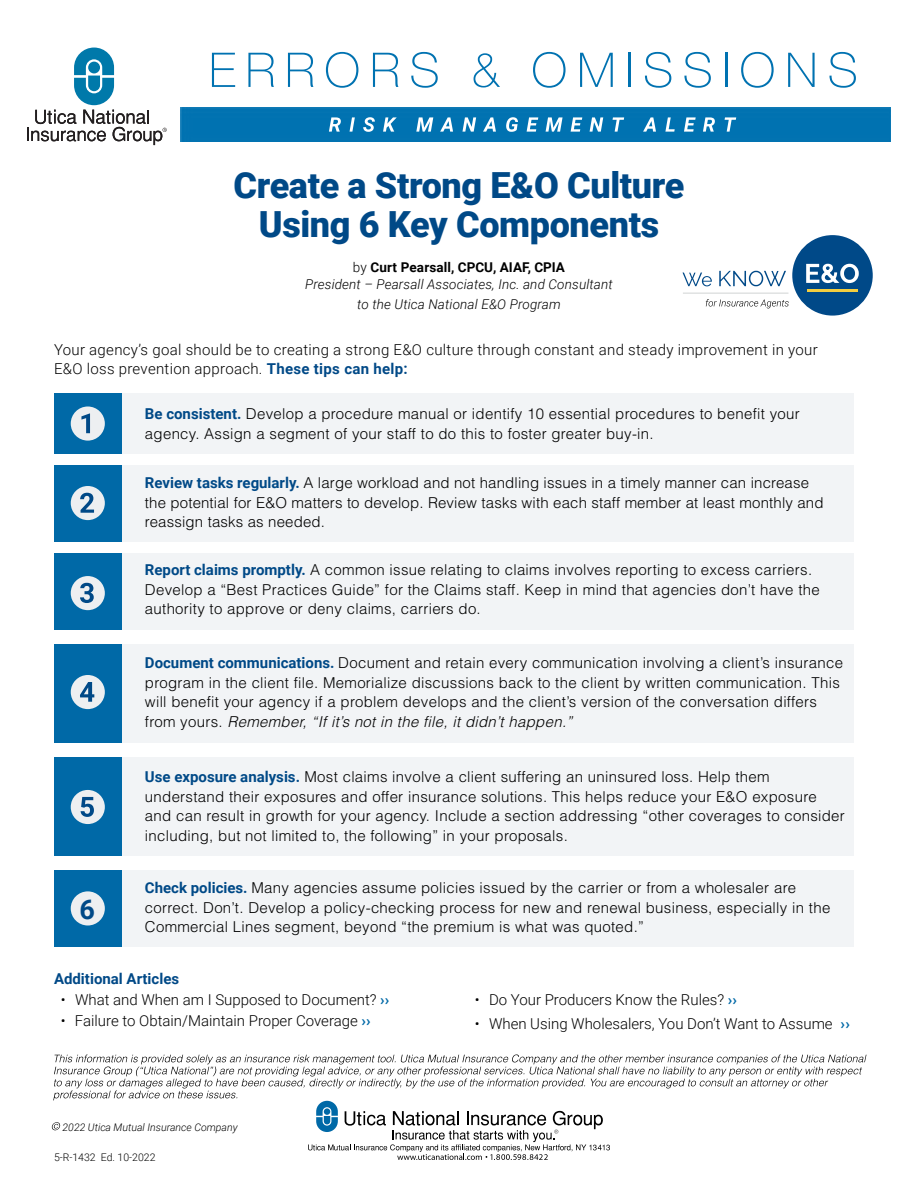
<style>
.page{position:relative;width:918px;height:1188px;background:#fff}
.page>*{position:absolute;margin:0;border:0;box-sizing:border-box;transform-origin:0 0}
.t1{font:900 36px/39px "Roboto";letter-spacing:-.01em;color:#004987;text-align:center}
.t2{font:700 27px "Roboto";color:#004987}
.t3{font:300 15px/19.5px "Helvetica LT Std";letter-spacing:.02em;color:#000}
.t4{font:300 15px "Roboto";color:#000}
.t5{font:300 15px/19.5px "Roboto";letter-spacing:.02em;color:#000}
.t6{font:700 15px "Roboto";color:#004987}
.t7{font:italic 300 13.5px/18px "Roboto";letter-spacing:.01em;color:#000;text-align:center}
.t8{font:italic 300 10.5px "Roboto";color:#000}
.t9{font:300 10.5px "Roboto";color:#000}
.s1{font-style:normal}
.s2{font-weight:700;font-style:normal}
.s3{font-weight:700;color:#004987}
.s4{font-family:"Roboto";font-weight:700;color:#004987}
.s5{font-style:italic}
.s6{font-weight:700;color:#0069a7}
</style>
<div class="page">
<div style="left:98px;top:394px;width:756px;height:60px;background:#f2f4f6"></div>
<div style="left:98px;top:553px;width:756px;height:77px;background:#f2f4f6"></div>
<div style="left:98px;top:465px;width:756px;height:77px;background:#f2f4f6"></div>
<div style="left:98px;top:870px;width:756px;height:77px;background:#f2f4f6"></div>
<div style="left:98px;top:644px;width:756px;height:98px;background:#f2f4f6"></div>
<div style="left:98px;top:758px;width:756px;height:98px;background:#f2f4f6"></div>
<div style="left:54px;top:394px;width:68px;height:60px;background:#0069a7"></div>
<div style="left:54px;top:553px;width:68px;height:77px;background:#0069a7"></div>
<div style="left:54px;top:465px;width:68px;height:77px;background:#0069a7"></div>
<div style="left:54px;top:870px;width:68px;height:77px;background:#0069a7"></div>
<div style="left:54px;top:644px;width:68px;height:98px;background:#0069a7"></div>
<div style="left:54px;top:758px;width:68px;height:98px;background:#0069a7"></div>
<div style="left:180px;top:108px;width:711px;height:33px;background:#0172b1"></div>
<svg style="left:329px;top:117px;width:12px;height:15px"></svg>
<svg style="left:350px;top:117px;width:5px;height:15px"></svg>
<svg style="left:363px;top:117px;width:12px;height:15px"></svg>
<svg style="left:383px;top:117px;width:14px;height:15px"></svg>
<svg style="left:416px;top:117px;width:17px;height:15px"></svg>
<svg style="left:440px;top:117px;width:13px;height:15px"></svg>
<svg style="left:462px;top:117px;width:14px;height:15px"></svg>
<svg style="left:483px;top:117px;width:13px;height:15px"></svg>
<svg style="left:506px;top:117px;width:12px;height:15px"></svg>
<svg style="left:527px;top:117px;width:11px;height:15px"></svg>
<svg style="left:546px;top:117px;width:17px;height:15px"></svg>
<svg style="left:571px;top:117px;width:11px;height:15px"></svg>
<svg style="left:590px;top:117px;width:13px;height:15px"></svg>
<svg style="left:613px;top:117px;width:11px;height:15px"></svg>
<svg style="left:643px;top:117px;width:13px;height:15px"></svg>
<svg style="left:665px;top:117px;width:10px;height:15px"></svg>
<svg style="left:684px;top:117px;width:12px;height:15px"></svg>
<svg style="left:703px;top:117px;width:12px;height:15px"></svg>
<svg style="left:725px;top:117px;width:11px;height:15px"></svg>
<svg style="left:212px;top:53px;width:23px;height:34px"></svg>
<svg style="left:248px;top:53px;width:26px;height:34px"></svg>
<svg style="left:288px;top:53px;width:26px;height:34px"></svg>
<svg style="left:326px;top:52px;width:32px;height:36px"></svg>
<svg style="left:373px;top:53px;width:26px;height:34px"></svg>
<svg style="left:411px;top:52px;width:27px;height:36px"></svg>
<svg style="left:474px;top:53px;width:26px;height:35px"></svg>
<svg style="left:533px;top:52px;width:33px;height:36px"></svg>
<svg style="left:580px;top:53px;width:33px;height:34px"></svg>
<hr style="left:629px;top:53px;width:2px;height:34px;background:#0072b1">
<svg style="left:645px;top:52px;width:26px;height:36px"></svg>
<svg style="left:684px;top:52px;width:27px;height:36px"></svg>
<hr style="left:725px;top:53px;width:2px;height:34px;background:#0072b1">
<svg style="left:741px;top:52px;width:33px;height:36px"></svg>
<svg style="left:788px;top:53px;width:27px;height:34px"></svg>
<svg style="left:829px;top:52px;width:27px;height:36px"></svg>
<svg style="left:27px;top:48px;width:140px;height:97px"></svg>
<div style="left:71px;top:406px;width:34px;height:35px;background:#edeff1;border-radius:50%"></div>
<svg style="left:81px;top:413px;width:9px;height:20px"></svg>
<div style="left:71px;top:486px;width:34px;height:34px;background:#edeff1;border-radius:50%"></div>
<svg style="left:80px;top:493px;width:14px;height:20px"></svg>
<div style="left:71px;top:576px;width:34px;height:34px;background:#edeff1;border-radius:50%"></div>
<svg style="left:80px;top:583px;width:14px;height:20px"></svg>
<div style="left:71px;top:675px;width:34px;height:34px;background:#edeff1;border-radius:50%"></div>
<svg style="left:80px;top:682px;width:14px;height:20px"></svg>
<div style="left:71px;top:790px;width:34px;height:34px;background:#edeff1;border-radius:50%"></div>
<svg style="left:81px;top:797px;width:13px;height:20px"></svg>
<svg style="left:51px;top:1055px;width:815px;height:105px"></svg>
<div style="left:792px;top:235px;width:81px;height:81px;background:#004988;border-radius:50%"></div>
<svg style="left:806px;top:264px;width:53px;height:19px"></svg>
<hr style="left:807px;top:289px;width:51px;height:3px;background:#f3cd3f">
<hr style="left:683px;top:293px;width:105px;height:1px;background:#d1d3d4">
<svg style="left:706px;top:299px;width:83px;height:9px"></svg>
<svg style="left:683px;top:273px;width:29px;height:13px"></svg>
<svg style="left:719px;top:271px;width:67px;height:15px"></svg>
<div style="left:71px;top:891px;width:34px;height:35px;background:#edeff1;border-radius:50%"></div>
<h1 class="t1" style="left:234px;top:164px;width:452px">Create a Strong E&amp;O Culture<br>Using 6 Key Components</h1>
<p class="t7" style="left:305px;top:257px;width:309px"><span class="s1">by</span> <span class="s2">Curt Pearsall, CPCU, AIAF, CPIA<br></span>President – Pearsall Associates, Inc. and Consultant</p>
<p class="t7" style="left:357px;top:295px;width:205px">to the Utica National E&amp;O Program</p>
<p class="t5" style="left:54px;top:339px;width:765px">Your agency’s goal should be to creating a strong E&amp;O culture through constant and steady improvement in your<br>E&amp;O loss prevention approach. <span class="s3">These tips can help:</span></p>
<h2 class="t2" style="left:80px;top:890px;width:17px">6</h2>
<p class="t3" style="left:145px;top:404px;width:656px"><span class="s4">Be consistent.</span> Develop a procedure manual or identify 10 essential procedures to benefit your agency. Assign a segment of your staff to do this to foster greater buy-in.</p>
<p class="t3" style="left:145px;top:473px;width:680px"><span class="s4">Review tasks regularly.</span> A large workload and not handling issues in a timely manner can increase the potential for E&amp;O matters to develop. Review tasks with each staff member at least monthly and reassign tasks as needed.</p>
<p class="t3" style="left:145px;top:560px;width:676px"><span class="s4">Report claims promptly.</span> A common issue relating to claims involves reporting to excess carriers.<br>Develop a “Best Practices Guide” for the Claims staff. Keep in mind that agencies don’t have the authority to approve or deny claims, carriers do.</p>
<p class="t3" style="left:145px;top:653px;width:700px"><span class="s4">Document communications.</span> Document and retain every communication involving a client’s insurance program in the client file. Memorialize discussions back to the client by written communication. This will benefit your agency if a problem develops and the client’s version of the conversation differs from yours. <span class="s5">Remember, “If it’s not in the file, it didn’t happen.”</span></p>
<p class="t3" style="left:145px;top:767px;width:701px"><span class="s4">Use exposure analysis.</span> Most claims involve a client suffering an uninsured loss. Help them understand their exposures and offer insurance solutions. This helps reduce your E&amp;O exposure and can result in growth for your agency. Include a section addressing “other coverages to consider including, but not limited to, the following” in your proposals.</p>
<p class="t3" style="left:145px;top:878px;width:687px"><span class="s4">Check policies.</span> Many agencies assume policies issued by the carrier or from a wholesaler are correct. Don’t. Develop a policy-checking process for new and renewal business, especially in the<br>Commercial Lines segment, beyond “the premium is what was quoted.”</p>
<p class="t6" style="left:54px;top:968px;width:127px">Additional Articles</p>
<p class="t4" style="left:61px;top:989px;width:330px">• What and When am I Supposed to Document? <span class="s6">››</span></p>
<p class="t4" style="left:61px;top:1010px;width:311px">• Failure to Obtain/Maintain Proper Coverage <span class="s6">››</span></p>
<p class="t8" style="left:63px;top:1120px;width:176px">2022 Utica Mutual Insurance Company</p>
<p class="t9" style="left:54px;top:1150px;width:103px">5-R-1432 Ed. 10-2022</p>
<p class="t4" style="left:475px;top:989px;width:264px">• Do Your Producers Know the Rules? <span class="s6">››</span></p>
<p class="t4" style="left:475px;top:1013px;width:377px">• When Using Wholesalers, You Don’t Want to Assume <span class="s6">››</span></p>
</div>
